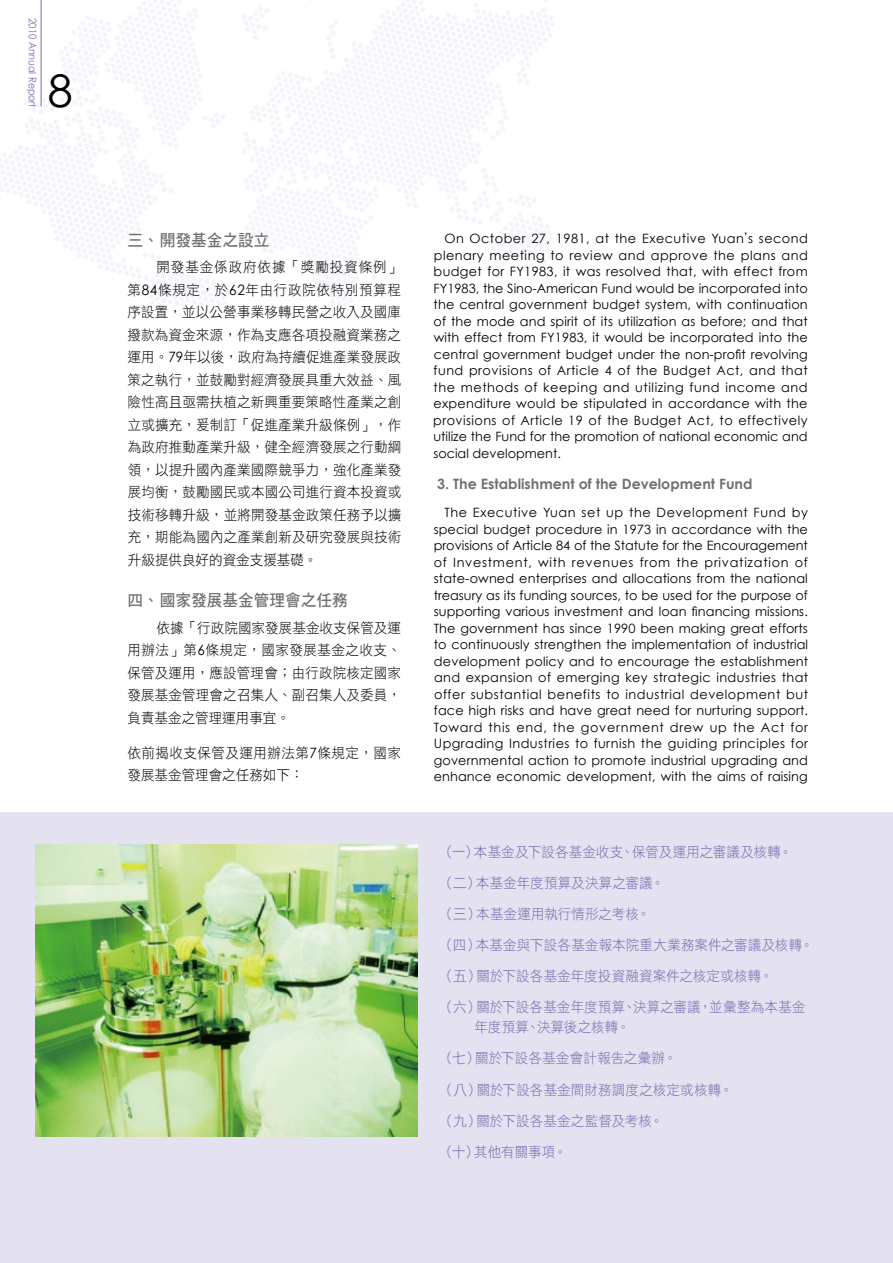
<style>
.page{position:relative;width:893px;height:1263px;background:#fff}
.page>*{position:absolute;margin:0;border:0;box-sizing:border-box;transform-origin:0 0}
.t1{font:45px "Century Gothic";color:#000}
.t2{font:16.5px "DF Hei Std W7";color:#727171;scale:.95 1}
.t3{font:14.25px/22.5px "DF Hei Std W3";letter-spacing:.01em;color:#000;text-align:justify;scale:.95 1}
.t4{font:14.25px/31px "DF Hei Std W3";letter-spacing:.005em;color:#796baf;scale:.95 1}
.t5{font:700 14.25px "Century Gothic";color:#727171}
.t6{font:14.25px/22.5px "DF Hei Std W3";letter-spacing:.035em;color:#000;scale:.95 1}
.t7{font:12.9px/16.5px "Century Gothic";letter-spacing:.005em;color:#000;text-align:justify}
.t8{font:10.5px "Century Gothic";color:#796baf;scale:.9 1}
.s1{font-family:"Century Gothic"}
.s2{font-family:"DF Hei Std W3"}
</style>
<div class="page">
<div style="left:0;top:813px;width:893px;height:450px;background:#e4e1f0"></div>
<hr style="left:41px;top:0;width:1px;height:106px;background:#796baf">
<img style="left:35px;top:845px;width:382px;height:291px">
<p class="t8" style="left:39px;top:18px;width:101px;rotate:90deg">2010 Annual Report</p>
<h1 class="t1" style="left:48px;top:63px;width:26px">8</h1>
<p class="t2" style="left:128px;top:231px;width:151px">三、開發基金之設立</p>
<p class="t3" style="left:128px;top:256px;width:290px;text-indent:29px">開發基金係政府依據「獎勵投資條例」第<span class="s1">84</span>條規定，於<span class="s1">62</span>年由行政院依特別預算程序設置，並以公營事業移轉民營之收入及國庫撥款為資金來源，作為支應各項投融資業務之運用。<span class="s1">79</span>年以後，政府為持續促進產業發展政策之執行，並鼓勵對經濟發展具重大效益、風險性高且亟需扶植之新興重要策略性產業之創立或擴充，爰制訂「促進產業升級條例」，作為政府推動產業升級，健全經濟發展之行動綱領，以提升國內產業國際競爭力，強化產業發展均衡，鼓勵國民或本國公司進行資本投資或技術移轉升級，並將開發基金政策任務予以擴充，期能為國內之產業創新及研究發展與技術升級提供良好的資金支援基礎。</p>
<p class="t2" style="left:128px;top:591px;width:234px">四、國家發展基金管理會之任務</p>
<p class="t3" style="left:127px;top:616px;width:290px;text-indent:29px">依據「行政院國家發展基金收支保管及運用辦法」第<span class="s1">6</span>條規定，國家發展基金之收支、保管及運用，應設管理會；由行政院核定國家發展基金管理會之召集人、副召集人及委員，負責基金之管理運用事宜。</p>
<p class="t6" style="left:128px;top:741px;width:289px">依前揭收支保管及運用辦法第<span class="s1">7</span>條規定，國家發展基金管理會之任務如下：</p>
<p class="t7" style="left:433px;top:230px;width:376px;text-indent:11px">On October 27, 1981, at the Executive Yuan<span class="s2">’</span>s second plenary meeting to review and approve the plans and budget for FY1983, it was resolved that, with effect from FY1983, the Sino-American Fund would be incorporated into the central government budget system, with continuation of the mode and spirit of its utilization as before; and that with effect from FY1983, it would be incorporated into the central government budget under the non-profit revolving fund provisions of Article 4 of the Budget Act, and that the methods of keeping and utilizing fund income and expenditure would be stipulated in accordance with the provisions of Article 19 of the Budget Act, to effectively utilize the Fund for the promotion of national economic and social development.</p>
<p class="t5" style="left:437px;top:475px;width:317px">3. The Establishment of the Development Fund</p>
<p class="t7" style="left:434px;top:504px;width:376px;text-indent:11px">The Executive Yuan set up the Development Fund by special budget procedure in 1973 in accordance with the provisions of Article 84 of the Statute for the Encouragement of Investment, with revenues from the privatization of state-owned enterprises and allocations from the national treasury as its funding sources, to be used for the purpose of supporting various investment and loan financing missions.<br>The government has since 1990 been making great efforts to continuously strengthen the implementation of industrial development policy and to encourage the establishment and expansion of emerging key strategic industries that offer substantial benefits to industrial development but face high risks and have great need for nurturing support.<br>Toward this end, the government drew up the Act for Upgrading Industries to furnish the guiding principles for governmental action to promote industrial upgrading and enhance economic development, with the aims of raising</p>
<p class="t4" style="left:441px;top:836px;width:394px">（一）本基金及下設各基金收支、保管及運用之審議及核轉。<br>（二）本基金年度預算及決算之審議。<br>（三）本基金運用執行情形之考核。<br>（四）本基金與下設各基金報本院重大業務案件之審議及核轉。（五）關於下設各基金年度投資融資案件之核定或核轉。<br>（六）關於下設各基金年度預算、決算之審議，並彙整為本基金</p>
<p class="t4" style="left:441px;top:1011px;width:309px;text-indent:34px">年度預算、決算後之核轉。<br>（七）關於下設各基金會計報告之彙辦。<br>（八）關於下設各基金間財務調度之核定或核轉。（九）關於下設各基金之監督及考核。<br>（十）其他有關事項。</p>
</div>
